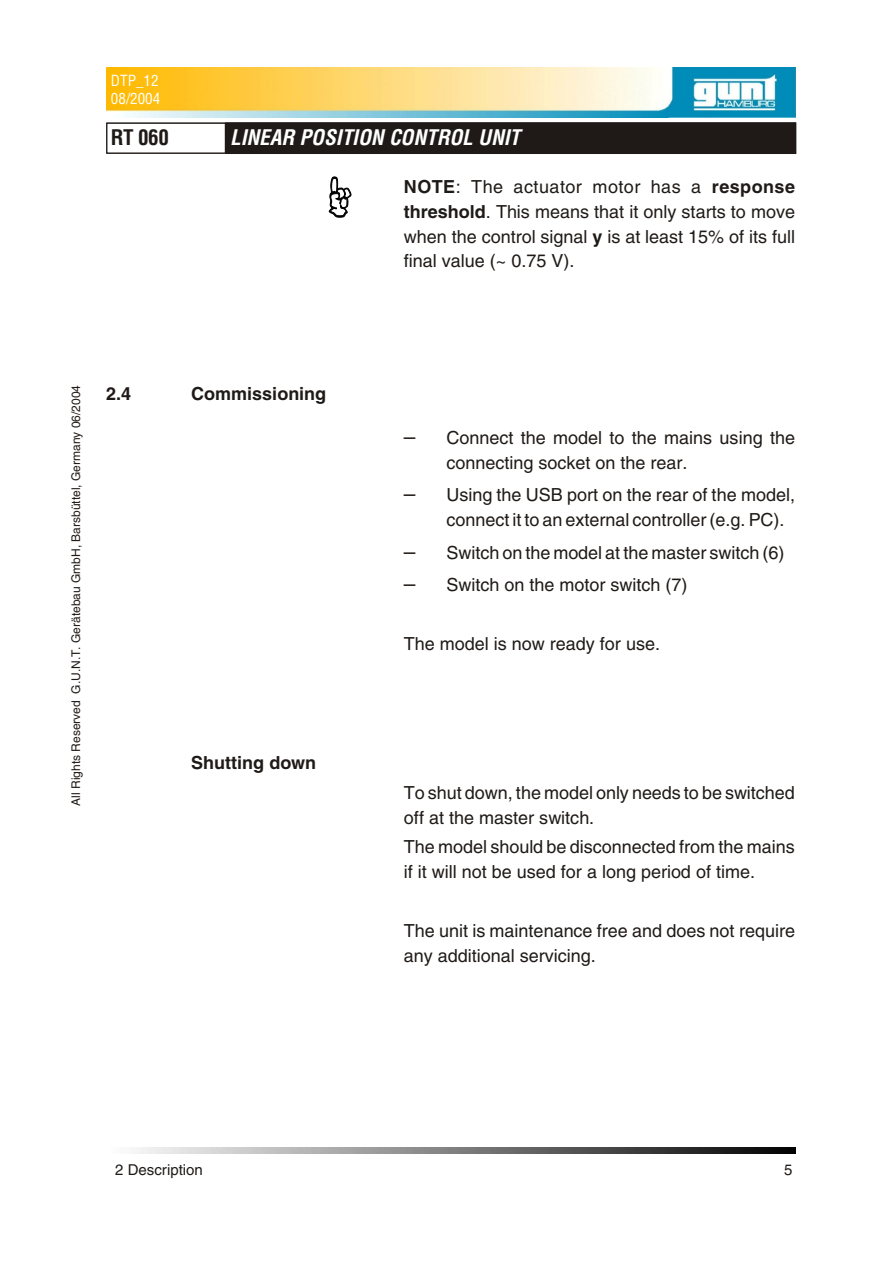
<style>
.page{position:relative;width:894px;height:1263px;background:#fff}
.page>*{position:absolute;margin:0;border:0;box-sizing:border-box;transform-origin:0 0}
.t1{font:italic 700 condensed 21px "Helvetica";color:#fff}
.t2{font:700 condensed 21px "Helvetica";color:#1f1a17}
.t3{font:18px/24.6px "Helvetica";color:#1f1a17}
.t4{font:700 18px "Helvetica";color:#1f1a17}
.t5{font:15px "Helvetica";color:#1f1a17}
.t6{font:condensed 15px/18px "Helvetica";letter-spacing:.005em;color:#fff}
.t7{font:12px "Helvetica";color:#1f1a17}
.s1{font-weight:700}
.s2{font-size:21px}
</style>
<div class="page">
<img style="left:139px;top:1147px;width:656px;height:6px">
<img style="left:107px;top:68px;width:688px;height:50px">
<div style="left:106px;top:123px;width:120px;height:31px;border:1px solid #1f1a17"></div>
<div style="left:226px;top:123px;width:570px;height:31px;background:#1f1a17"></div>
<svg style="left:329px;top:177px;width:22px;height:41px"></svg>
<p class="t6" style="left:111px;top:73px;width:51px">DTP_12<br>08/2004</p>
<p class="t2" style="left:111px;top:130px;width:60px">RT 060</p>
<p class="t1" style="left:230px;top:130px;width:291px">LINEAR POSITION CONTROL UNIT</p>
<p class="t3" style="left:404px;top:175px;width:393px;text-align:justify"><span class="s1">NOTE</span>: The ac tu a tor mo tor has a <span class="s1">re sponse thresh old</span>. This means that it only starts to move when the con trol sig nal <span class="s1">y</span> is at least 15% of its full final value (~ 0.75 V).</p>
<p class="t7" style="left:71px;top:694px;width:310px;rotate:-90deg">G U. N. T . G. uabe t ä r e G m Hb B, , l e t t übs r a G mr e yna 4002 / 60</p>
<p class="t7" style="left:71px;top:806px;width:107px;rotate:-90deg">A l l R sthgi R devrese</p>
<p class="t4" style="left:106px;top:386px;width:26px">2.4</p>
<p class="t4" style="left:191px;top:386px;width:136px">Com mis sion ing</p>
<p class="t4" style="left:191px;top:756px;width:126px">Shut ting down</p>
<p class="t3" style="left:446px;top:427px;width:350px;text-indent:-43px"><span class="s2">–</span> Con nect the model to the mains using the con nect ing socket on the rear.</p>
<p class="t3" style="left:446px;top:484px;width:350px;text-indent:-43px"><span class="s2">–</span> Us ing the USB port on the rear of the model, con nect it to an ex ter nal con trol ler (e.g. PC).</p>
<p class="t3" style="left:404px;top:541px;width:382px"><span class="s2">–</span> Switch on the model at the mas ter switch (6)</p>
<p class="t3" style="left:404px;top:574px;width:285px"><span class="s2">–</span> Switch on the mo tor switch (7)</p>
<p class="t3" style="left:404px;top:633px;width:258px">The model is now ready for use.</p>
<p class="t3" style="left:404px;top:782px;width:393px">To shut down, the model only needs to be switched off at the mas ter switch.</p>
<p class="t3" style="left:404px;top:836px;width:392px">The model should be dis con nected from the mains if it will not be used for a long pe riod of time.</p>
<p class="t3" style="left:404px;top:920px;width:393px">The unit is main te nance free and does not re quire any ad di tional ser vic ing.</p>
<p class="t5" style="left:115px;top:1163px;width:89px">2 De scrip tion</p>
<p class="t5" style="left:784px;top:1163px;width:10px">5</p>
</div>
